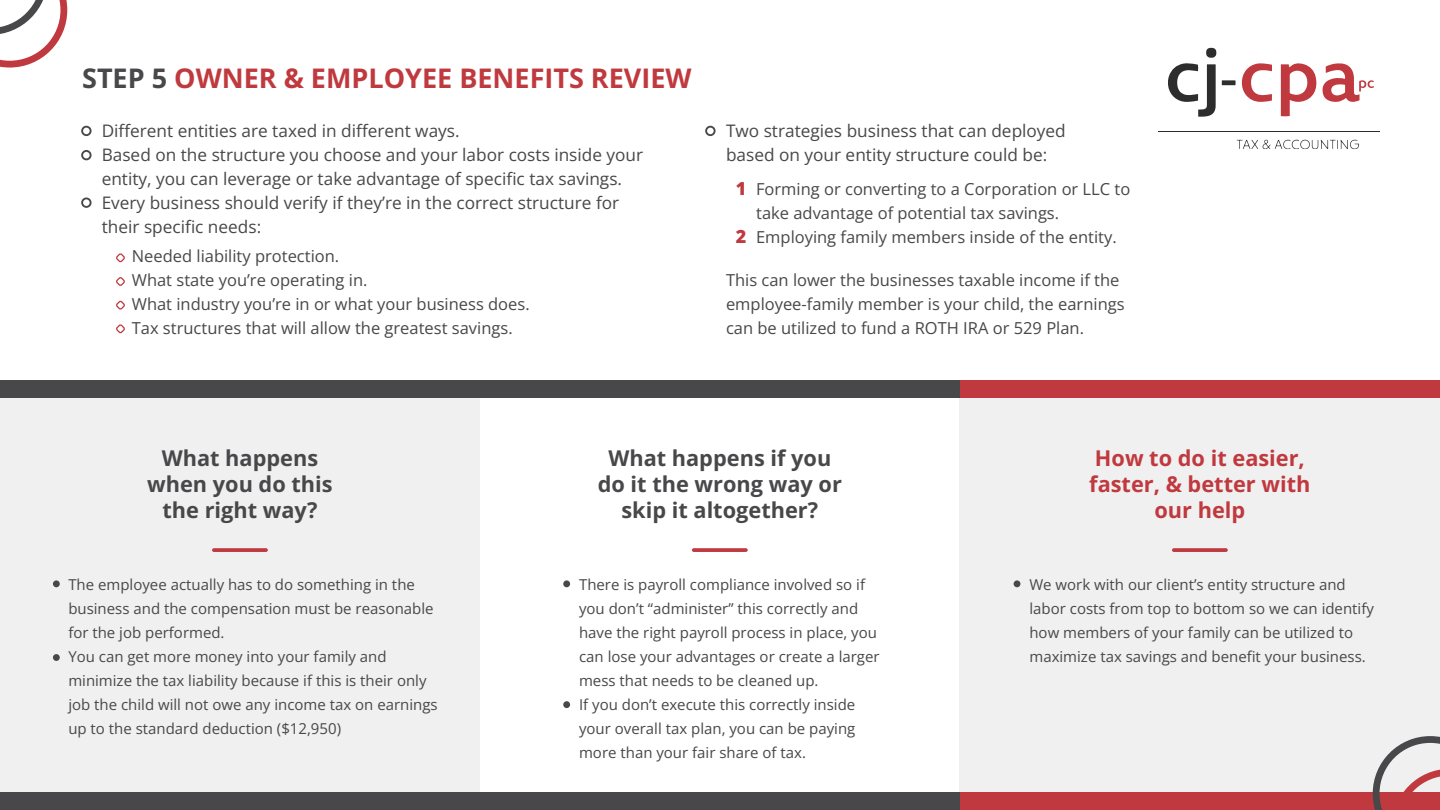
<style>
.page{position:relative;width:1440px;height:810px;background:#fff}
.page>*{position:absolute;margin:0;border:0;box-sizing:border-box;transform-origin:0 0}
.t1{font:700 27px "Open Sans";color:#c0393e}
.t2{font:700 21.75px/26.1px "Open Sans";color:#484749;text-align:center}
.t3{font:700 21.75px/26.1px "Open Sans";color:#c0393e;text-align:center}
.t4{font:800 18px "Open Sans";color:#c0393e}
.t5{font:17.25px/24px "Open Sans";color:#484749}
.t6{font:16.5px/24px "Open Sans";color:#484749}
.t7{font:15px/24px "Open Sans";color:#484749}
.s1{color:#484749}
</style>
<div class="page">
<svg style="left:116px;top:253px;width:9px;height:10px"></svg>
<svg style="left:116px;top:277px;width:9px;height:9px"></svg>
<svg style="left:116px;top:300px;width:9px;height:10px"></svg>
<svg style="left:116px;top:324px;width:9px;height:10px"></svg>
<svg style="left:0;top:0;width:67px;height:68px"></svg>
<div style="left:0;top:399px;width:480px;height:411px;background:#f0f0f0"></div>
<div style="left:960px;top:399px;width:480px;height:411px;background:#f0f0f0"></div>
<svg style="left:214px;top:548px;width:52px;height:4px"></svg>
<svg style="left:694px;top:548px;width:52px;height:4px"></svg>
<svg style="left:1174px;top:548px;width:52px;height:4px"></svg>
<div style="left:53px;top:580px;width:7px;height:7px;background:#484749;border-radius:50%"></div>
<div style="left:563px;top:580px;width:7px;height:7px;background:#484749;border-radius:50%"></div>
<div style="left:563px;top:701px;width:7px;height:7px;background:#484749;border-radius:50%"></div>
<div style="left:1014px;top:580px;width:6px;height:7px;background:#484749;border-radius:50%"></div>
<div style="left:53px;top:654px;width:7px;height:7px;background:#484749;border-radius:50%"></div>
<div style="left:0;top:380px;width:480px;height:18px;background:#484749"></div>
<div style="left:480px;top:380px;width:480px;height:18px;background:#484749"></div>
<div style="left:960px;top:380px;width:480px;height:18px;background:#c0393e"></div>
<div style="left:0;top:793px;width:480px;height:17px;background:#484749"></div>
<div style="left:480px;top:793px;width:480px;height:17px;background:#484749"></div>
<div style="left:960px;top:793px;width:480px;height:17px;background:#c0393e"></div>
<svg style="left:1373px;top:736px;width:67px;height:74px"></svg>
<div style="left:81px;top:126px;width:11px;height:10px;border:2px solid #484749;border-radius:50%"></div>
<div style="left:705px;top:126px;width:11px;height:10px;border:2px solid #484749;border-radius:50%"></div>
<div style="left:81px;top:150px;width:11px;height:10px;border:2px solid #484749;border-radius:50%"></div>
<div style="left:81px;top:198px;width:11px;height:10px;border:2px solid #484749;border-radius:50%"></div>
<svg style="left:1242px;top:63px;width:30px;height:39px"></svg>
<hr style="left:1158px;top:131px;width:221px;height:1px;background:#2d2d2e">
<svg style="left:1168px;top:48px;width:48px;height:69px"></svg>
<svg style="left:1222px;top:80px;width:14px;height:5px"></svg>
<svg style="left:1281px;top:63px;width:93px;height:53px"></svg>
<svg style="left:1237px;top:139px;width:123px;height:10px"></svg>
<h1 class="t1" style="left:82px;top:60px;width:611px"><span class="s1">STEP 5</span> OWNER &amp; EMPLOYEE BENEFITS REVIEW</h1>
<p class="t5" style="left:102px;top:118px;width:543px">Different entities are taxed in different ways.<br>Based on the structure you choose and your labor costs inside your entity, you can leverage or take advantage of specific tax savings.<br>Every business should verify if they’re in the correct structure for their specific needs:</p>
<p class="t5" style="left:726px;top:118px;width:341px">Two strategies business that can deployed based on your entity structure could be:</p>
<p class="t4" style="left:736px;top:176px;width:12px">1</p>
<p class="t4" style="left:736px;top:224px;width:12px">2</p>
<p class="t6" style="left:756px;top:176px;width:376px">Forming or converting to a Corporation or LLC to take advantage of potential tax savings.<br>Employing family members inside of the entity.</p>
<p class="t6" style="left:726px;top:268px;width:400px">This can lower the businesses taxable income if the employee-family member is your child, the earnings can be utilized to fund a ROTH IRA or 529 Plan.</p>
<p class="t6" style="left:132px;top:244px;width:399px">Needed liability protection.<br>What state you’re operating in.<br>What industry you’re in or what your business does.<br>Tax structures that will allow the greatest savings.</p>
<h2 class="t2" style="left:147px;top:444px;width:187px">What happens when you do this the right way?</h2>
<h2 class="t2" style="left:598px;top:444px;width:246px">What happens if you do it the wrong way or skip it altogether?</h2>
<h2 class="t3" style="left:1089px;top:444px;width:223px">How to do it easier, faster, &amp; better with our help</h2>
<p class="t7" style="left:579px;top:572px;width:302px">There is payroll compliance involved so if you don’t “administer” this correctly and have the right payroll process in place, you can lose your advantages or create a larger mess that needs to be cleaned up.<br>If you don’t execute this correctly inside your overall tax plan, you can be paying more than your fair share of tax.</p>
<p class="t7" style="left:68px;top:572px;width:371px">The employee actually has to do something in the business and the compensation must be reasonable for the job performed.<br>You can get more money into your family and minimize the tax liability because if this is their only job the child will not owe any income tax on earnings up to the standard deduction ($12,950)</p>
<p class="t7" style="left:1029px;top:572px;width:346px">We work with our client’s entity structure and labor costs from top to bottom so we can identify how members of your family can be utilized to maximize tax savings and benefit your business.</p>
</div>
